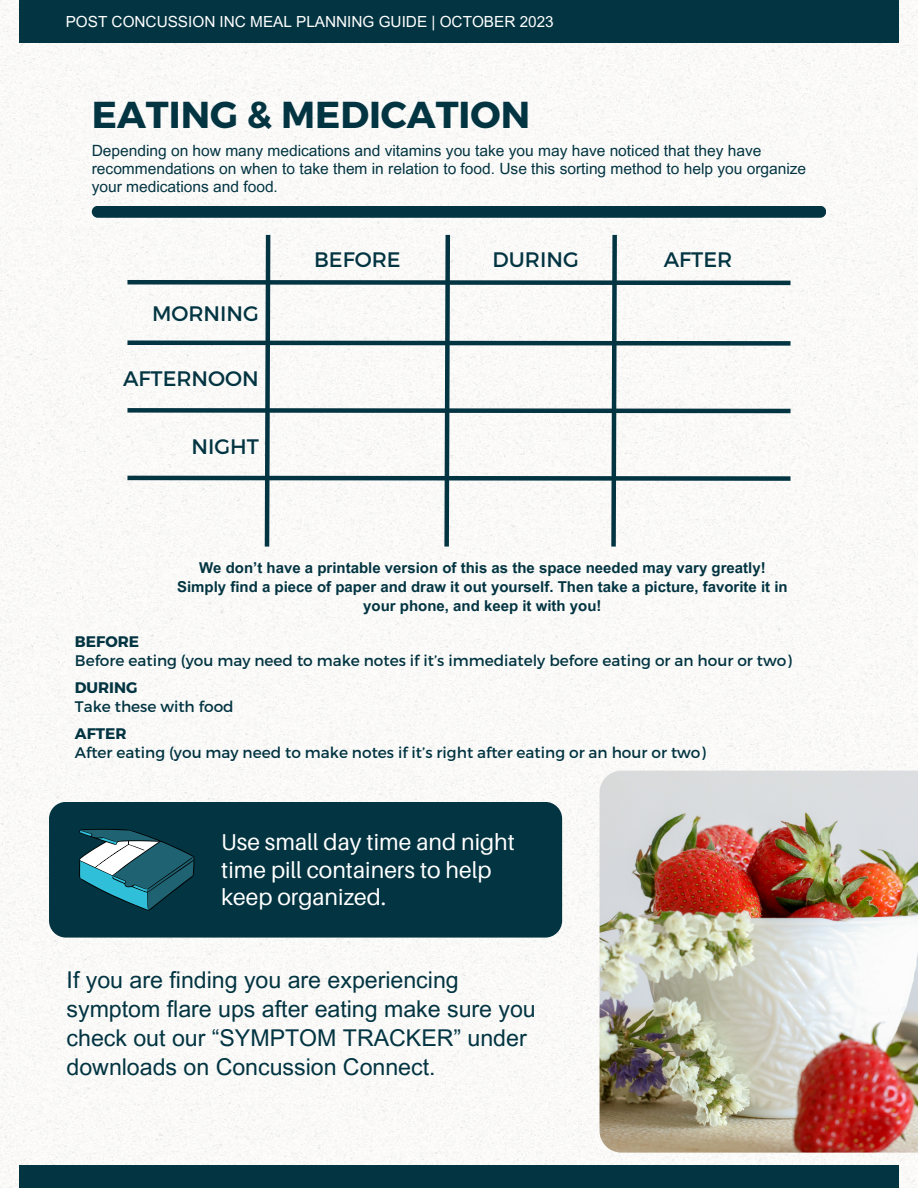
<style>
.page{position:relative;width:918px;height:1188px;background:#fff}
.page>*{position:absolute;margin:0;border:0;box-sizing:border-box;transform-origin:0 0}
.t1{font:700 37.5px "Montserrat";color:#023441}
.t2{font:23.1px/29px "Arial MT Pro";color:#023441}
.t3{font:22.95px/27.5px "Aileron";color:#fff}
.t4{font:21px "Montserrat";color:#023441}
.t5{font:15.45px/18px "Arial MT Pro";color:#023441}
.t6{font:15.3px "Montserrat";color:#023441}
.t7{font:15.3px "Arial MT Pro";color:#fff}
.t8{font:700 15.3px "Montserrat";color:#023441}
.t9{font:700 15px/19.2px "Arial MT Pro";color:#023441;text-align:center}
</style>
<div class="page">
<img style="left:0;top:0;width:918px;height:1188px">
<img style="left:600px;top:771px;width:318px;height:382px">
<div style="left:92px;top:206px;width:734px;height:12px;background:#023441;border-radius:6px"></div>
<div style="left:19px;top:0;width:880px;height:43px;background:#023441"></div>
<div style="left:19px;top:1165px;width:880px;height:23px;background:#023441"></div>
<svg style="left:123px;top:230px;width:672px;height:321px"></svg>
<div style="left:49px;top:802px;width:513px;height:136px;background:#023441;border-radius:17px"></div>
<svg style="left:79px;top:829px;width:115px;height:82px"></svg>
<p class="t7" style="left:66px;top:16px;width:490px">POST CONCUSSION INC MEAL PLANNING GUIDE | OCTOBER 2023</p>
<p class="t1" style="left:92px;top:90px;width:440px">EATING &amp; MEDICATION</p>
<p class="t5" style="left:92px;top:144px;width:716px">Depending on how many medications and vitamins you take you may have noticed that they have recommendations on when to take them in relation to food. Use this sorting method to help you organize your medications and food.</p>
<p class="t4" style="left:152px;top:300px;width:108px">MORNING</p>
<p class="t4" style="left:123px;top:365px;width:137px">AFTERNOON</p>
<p class="t4" style="left:191px;top:433px;width:69px">NIGHT</p>
<p class="t4" style="left:314px;top:246px;width:88px">BEFORE</p>
<p class="t4" style="left:493px;top:246px;width:88px">DURING</p>
<p class="t4" style="left:664px;top:246px;width:70px">AFTER</p>
<p class="t9" style="left:177px;top:560px;width:612px">We don’t have a printable version of this as the space needed may vary greatly!<br>Simply find a piece of paper and draw it out yourself. Then take a picture, favorite it in your phone, and keep it with you!</p>
<p class="t8" style="left:75px;top:632px;width:66px">BEFORE</p>
<p class="t6" style="left:75px;top:651px;width:718px">Before eating (you may need to make notes if it’s immediately before eating or an hour or two)</p>
<p class="t8" style="left:75px;top:677px;width:64px">DURING</p>
<p class="t6" style="left:75px;top:697px;width:160px">Take these with food</p>
<p class="t8" style="left:75px;top:723px;width:53px">AFTER</p>
<p class="t6" style="left:75px;top:742px;width:632px">After eating (you may need to make notes if it’s right after eating or an hour or two)</p>
<p class="t3" style="left:221px;top:828px;width:295px">Use small day time and night time pill containers to help keep organized.</p>
<p class="t2" style="left:67px;top:969px;width:471px">If you are finding you are experiencing symptom flare ups after eating make sure you check out our “SYMPTOM TRACKER” under downloads on Concussion Connect.</p>
</div>
